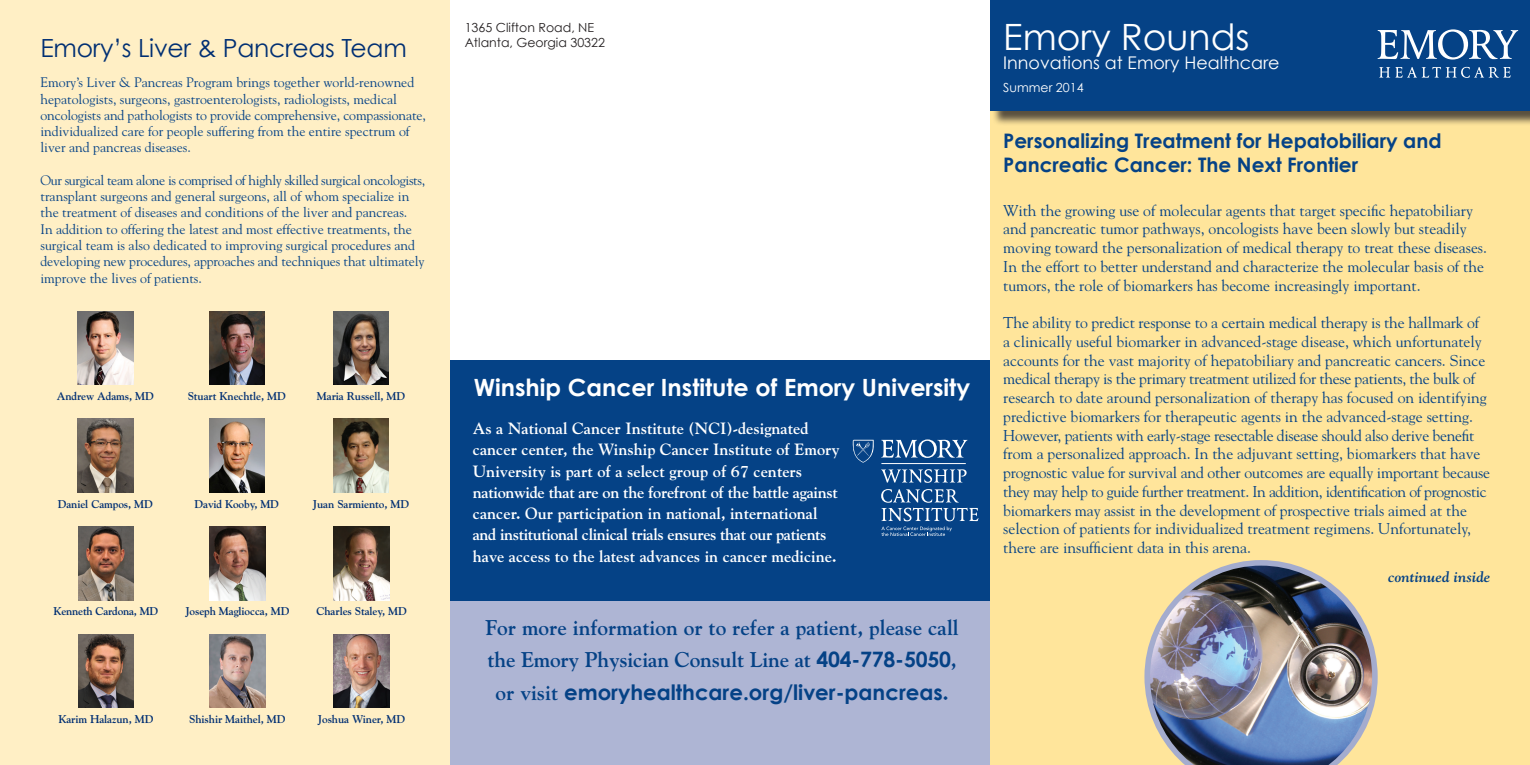
<style>
.page{position:relative;width:1530px;height:765px;background:#fff}
.page>*{position:absolute;margin:0;border:0;box-sizing:border-box;transform-origin:0 0}
.t1{font:36.25px "Century Gothic";color:#fff}
.t2{font:25px "Century Gothic";letter-spacing:-.01em;color:#002f73}
.t3{font:700 23.75px "Century Gothic";color:#fff}
.t4{font:700 21.25px "Goudy";color:#054286}
.t5{font:700 21.25px "Century Gothic";color:#054286}
.t6{font:700 20px "Century Gothic";color:#054286}
.t7{font:17.5px "Century Gothic";color:#fff}
.t8{font:700 16.25px/21.2px "Goudy";letter-spacing:-.02em;color:#fff}
.t9{font:700 16.25px/21.2px "Goudy";color:#fff}
.t10{font:15.62px/18.8px "Goudy";color:#054286}
.t11{font:italic 700 15px "Goudy";color:#054286}
.t12{font:13.75px/16.4px "Goudy";color:#054286}
.t13{font:12.5px "Century Gothic";color:#231f20}
.t14{font:12.5px "Century Gothic";color:#fff}
.t15{font:700 11.25px "Goudy";letter-spacing:-.01em;color:#002f73}
.s1{font-family:"Century Gothic"}
.s2{font-family:"Goudy"}
</style>
<div class="page">
<div style="left:0;top:0;width:450px;height:765px;background:#ffefc5"></div>
<div style="left:450px;top:584px;width:540px;height:181px;background:#aeb5d4"></div>
<div style="left:450px;top:360px;width:540px;height:241px;background:#054286"></div>
<div style="left:990px;top:77px;width:540px;height:688px;background:#ffe59b"></div>
<div style="left:992px;top:0;width:538px;height:126px;background:#231f20;opacity:.75"></div>
<div style="left:990px;top:0;width:540px;height:111px;background:#054286"></div>
<svg style="left:1378px;top:29px;width:140px;height:31px"></svg>
<svg style="left:1379px;top:67px;width:132px;height:11px"></svg>
<img style="left:1144px;top:560px;width:234px;height:205px">
<svg style="left:853px;top:440px;width:21px;height:23px"></svg>
<svg style="left:881px;top:439px;width:86px;height:19px"></svg>
<svg style="left:881px;top:469px;width:86px;height:14px"></svg>
<svg style="left:881px;top:489px;width:97px;height:47px"></svg>
<hr style="left:881px;top:463px;width:85px;height:1px;background:#fff">
<img style="left:78px;top:311px;width:55px;height:74px">
<img style="left:209px;top:311px;width:56px;height:74px">
<img style="left:333px;top:311px;width:56px;height:74px">
<img style="left:78px;top:419px;width:55px;height:73px">
<img style="left:209px;top:419px;width:56px;height:73px">
<img style="left:333px;top:419px;width:56px;height:73px">
<img style="left:78px;top:526px;width:56px;height:74px">
<img style="left:210px;top:526px;width:55px;height:74px">
<img style="left:334px;top:526px;width:55px;height:74px">
<img style="left:78px;top:634px;width:56px;height:74px">
<img style="left:210px;top:634px;width:55px;height:74px">
<img style="left:334px;top:634px;width:55px;height:74px">
<p class="t2" style="left:40px;top:33px;width:368px">Emory’s Liver &amp; Pancreas Team</p>
<p class="t12" style="left:40px;top:74px;width:387px">Emory’s Liver &amp; Pancreas Program brings together world-renowned hepatologists, surgeons, gastroenterologists, radiologists, medical oncologists and pathologists to provide comprehensive, compassionate, individualized care for people suffering from the entire spectrum of liver and pancreas diseases.</p>
<p class="t12" style="left:40px;top:172px;width:386px">Our surgical team alone is comprised of highly skilled surgical oncologists, transplant surgeons and general surgeons, all of whom specialize in the treatment of diseases and conditions of the liver and pancreas.<br>In addition to offering the latest and most effective treatments, the surgical team is also dedicated to improving surgical procedures and developing new procedures, approaches and techniques that ultimately improve the lives of patients.</p>
<p class="t15" style="left:57px;top:389px;width:99px">Andrew Adams, MD</p>
<p class="t15" style="left:188px;top:389px;width:99px">Stuart Knechtle, MD</p>
<p class="t15" style="left:317px;top:389px;width:90px">Maria Russell, MD</p>
<p class="t15" style="left:58px;top:497px;width:97px">Daniel Campos, MD</p>
<p class="t15" style="left:195px;top:497px;width:86px">David Kooby, MD</p>
<p class="t15" style="left:313px;top:497px;width:98px">Juan Sarmiento, MD</p>
<p class="t15" style="left:54px;top:604px;width:106px">Kenneth Cardona, MD</p>
<p class="t15" style="left:185px;top:604px;width:106px">Joseph Magliocca, MD</p>
<p class="t15" style="left:316px;top:604px;width:92px">Charles Staley, MD</p>
<p class="t15" style="left:58px;top:712px;width:97px">Karim Halazun, MD</p>
<p class="t15" style="left:189px;top:712px;width:98px">Shishir Maithel, MD</p>
<p class="t15" style="left:318px;top:712px;width:89px">Joshua Winer, MD</p>
<p class="t13" style="left:465px;top:20px;width:131px">1365 Clifton Road, NE</p>
<p class="t13" style="left:465px;top:35px;width:142px">Atlanta, Georgia 30322</p>
<p class="t3" style="left:474px;top:373px;width:498px">Winship Cancer Institute of Emory University</p>
<p class="t9" style="left:473px;top:418px;width:368px">As a National Cancer Institute (NCI)-designated cancer center, the Winship Cancer Institute of Emory<br>University is part of a select group of 67 centers</p>
<p class="t8" style="left:473px;top:482px;width:367px">nationwide that are on the forefront of the battle against cancer. Our participation in national, international and institutional clinical trials ensures that our patients have access to the latest advances in cancer medicine.</p>
<p class="t4" style="left:485px;top:615px;width:475px">For more information or to refer a patient, please call</p>
<p class="t4" style="left:488px;top:647px;width:471px">the Emory Physician Consult Line at <span class="s1">404-778-5050</span>,</p>
<p class="t5" style="left:496px;top:679px;width:455px"><span class="s2">or visit</span> emoryhealthcare.org/liver-pancreas<span class="s2">.</span></p>
<p class="t1" style="left:1003px;top:15px;width:248px">Emory Rounds</p>
<p class="t7" style="left:1003px;top:52px;width:278px">Innovations at Emory Healthcare</p>
<p class="t14" style="left:1003px;top:80px;width:82px">Summer 2014</p>
<p class="t6" style="left:1003px;top:128px;width:440px">Personalizing Treatment for Hepatobiliary and</p>
<p class="t6" style="left:1003px;top:152px;width:356px">Pancreatic Cancer: The Next Frontier</p>
<p class="t10" style="left:1003px;top:201px;width:485px">With the growing use of molecular agents that target specific hepatobiliary and pancreatic tumor pathways, oncologists have been slowly but steadily moving toward the personalization of medical therapy to treat these diseases.<br>In the effort to better understand and characterize the molecular basis of the tumors, the role of biomarkers has become increasingly important.</p>
<p class="t10" style="left:1003px;top:313px;width:485px">The ability to predict response to a certain medical therapy is the hallmark of a clinically useful biomarker in advanced-stage disease, which unfortunately accounts for the vast majority of hepatobiliary and pancreatic cancers. Since medical therapy is the primary treatment utilized for these patients, the bulk of research to date around personalization of therapy has focused on identifying predictive biomarkers for therapeutic agents in the advanced-stage setting.<br>However, patients with early-stage resectable disease should also derive benefit</p>
<p class="t10" style="left:1003px;top:444px;width:488px">from a personalized approach. In the adjuvant setting, biomarkers that have prognostic value for survival and other outcomes are equally important because they may help to guide further treatment. In addition, identification of prognostic biomarkers may assist in the development of prospective trials aimed at the selection of patients for individualized treatment regimens. Unfortunately, there are insufficient data in this arena.</p>
<p class="t11" style="left:1388px;top:567px;width:104px">continued inside</p>
</div>
